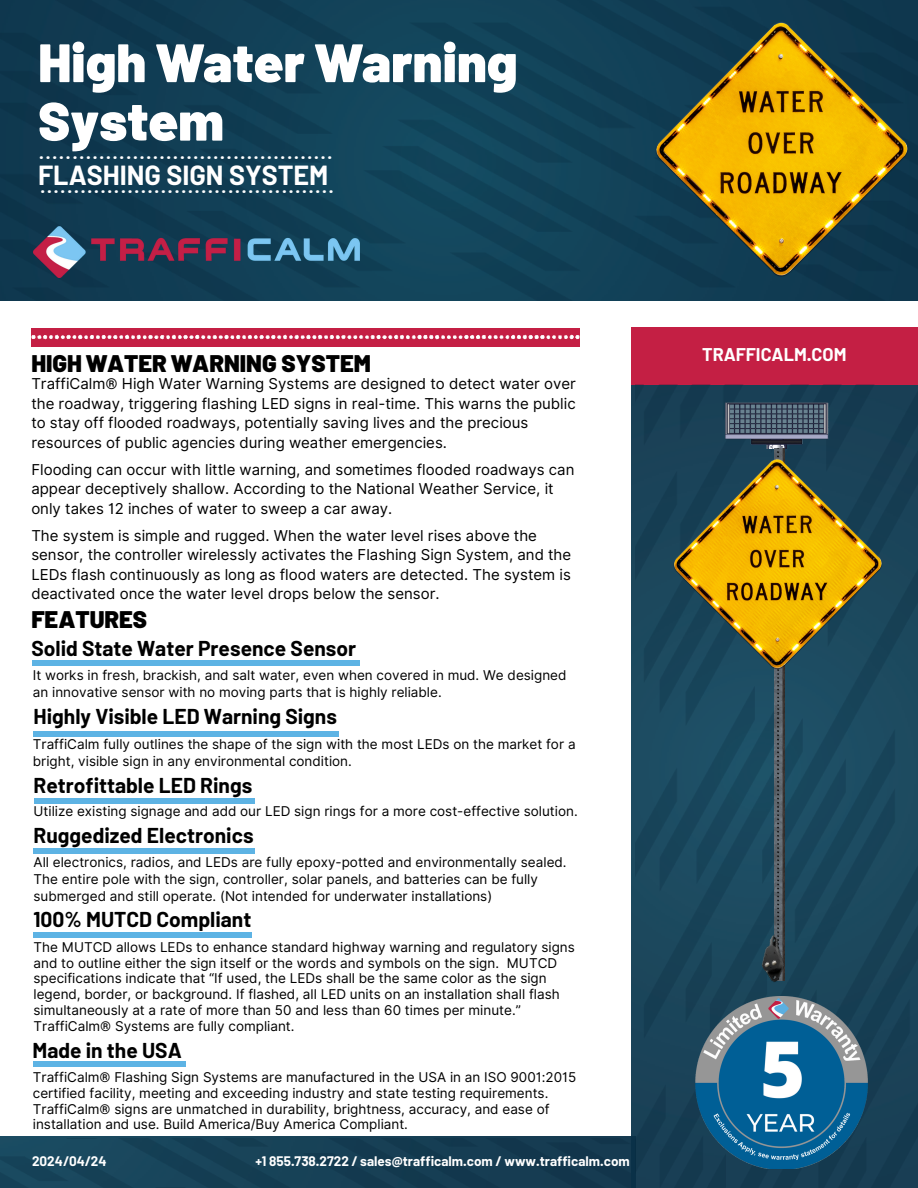
<style>
.page{position:relative;width:918px;height:1188px;background:#fff}
.page>*{position:absolute;margin:0;border:0;box-sizing:border-box;transform-origin:0 0}
.t1{font:900 54px/58.5px "Barlow";color:#fff}
.t2{font:700 27px "Barlow";color:#fff}
.t3{font:25.5px "Canva Sans";color:#fff}
.t4{font:900 24px "Barlow";color:#000}
.t5{font:700 21px "Barlow";color:#000}
.t6{font:700 18px "Barlow";color:#fff}
.t7{font:15px/19.5px "Inter";color:#000}
.t8{font:13.5px/15.8px "Inter";color:#000}
.t9{font:700 13.5px "Barlow";color:#fff}
</style>
<div class="page">
<img style="left:0;top:0;width:918px;height:300px">
<img style="left:0;top:1137px;width:635px;height:51px">
<div style="left:631px;top:327px;width:287px;height:58px;background:#c41f44"></div>
<div style="left:31px;top:328px;width:549px;height:19px;background:#c41f44"></div>
<svg style="left:31px;top:335px;width:548px;height:4px"></svg>
<div style="left:32px;top:661px;width:328px;height:5px;background:#5db3e4"></div>
<div style="left:33px;top:732px;width:305px;height:5px;background:#5db3e4"></div>
<div style="left:34px;top:849px;width:221px;height:5px;background:#5db3e4"></div>
<div style="left:34px;top:932px;width:218px;height:5px;background:#5db3e4"></div>
<div style="left:34px;top:798px;width:221px;height:5px;background:#5db3e4"></div>
<div style="left:34px;top:1061px;width:152px;height:5px;background:#5db3e4"></div>
<img style="left:0;top:1139px;width:631px;height:49px">
<img style="left:635px;top:385px;width:283px;height:803px">
<img style="left:641px;top:996px;width:251px;height:173px">
<img style="left:716px;top:387px;width:123px;height:61px">
<img style="left:653px;top:14px;width:259px;height:267px">
<img style="left:774px;top:449px;width:10px;height:479px">
<img style="left:670px;top:452px;width:214px;height:220px">
<img style="left:751px;top:928px;width:56px;height:56px">
<img style="left:34px;top:227px;width:326px;height:50px">
<p class="t1" style="left:38px;top:31px;width:481px">High Water Warning<br>System</p>
<p class="t3" style="left:38px;top:132px;width:297px">............................................</p>
<h4 class="t3" style="left:40px;top:166px;width:297px">............................................</h4>
<p class="t2" style="left:38px;top:158px;width:292px">FLASHING SIGN SYSTEM</p>
<p class="t4" style="left:31px;top:348px;width:341px">HIGH WATER WARNING SYSTEM</p>
<p class="t6" style="left:702px;top:343px;width:146px">TRAFFICALM.COM</p>
<h5 class="t7" style="left:31px;top:374px;width:546px">TraffiCalm® High Water Warning Systems are designed to detect water over the roadway, triggering flashing LED signs in real-time. This warns the public to stay off flooded roadways, potentially saving lives and the precious resources of public agencies during weather emergencies.</h5>
<p class="t7" style="left:31px;top:459px;width:545px">Flooding can occur with little warning, and sometimes flooded roadways can appear deceptively shallow. According to the National Weather Service, it only takes 12 inches of water to sweep a car away.</p>
<p class="t7" style="left:31px;top:525px;width:541px">The system is simple and rugged. When the water level rises above the sensor, the controller wirelessly activates the Flashing Sign System, and the LEDs flash continuously as long as flood waters are detected. The system is deactivated once the water level drops below the sensor.</p>
<p class="t4" style="left:31px;top:604px;width:117px">FEATURES</p>
<p class="t5" style="left:31px;top:635px;width:326px">Solid State Water Presence Sensor</p>
<p class="t8" style="left:33px;top:667px;width:535px;line-height:16.8px">It works in fresh, brackish, and salt water, even when covered in mud. We designed an innovative sensor with no moving parts that is highly reliable.</p>
<h3 class="t5" style="left:34px;top:703px;width:305px">Highly Visible LED Warning Signs</h3>
<p class="t8" style="left:33px;top:736px;width:544px;line-height:16.8px">TraffiCalm fully outlines the shape of the sign with the most LEDs on the market for a bright, visible sign in any environmental condition.</p>
<h4 class="t5" style="left:34px;top:772px;width:220px">Retrofittable LED Rings</h4>
<p class="t8" style="left:34px;top:803px;width:546px">Utilize existing signage and add our LED sign rings for a more cost-effective solution.</p>
<h4 class="t5" style="left:34px;top:822px;width:222px">Ruggedized Electronics</h4>
<p class="t8" style="left:34px;top:854px;width:535px;line-height:16.8px">All electronics, radios, and LEDs are fully epoxy-potted and environmentally sealed.<br>The entire pole with the sign, controller, solar panels, and batteries can be fully submerged and still operate. (Not intended for underwater installations)</p>
<h3 class="t5" style="left:34px;top:906px;width:219px">100% MUTCD Compliant</h3>
<p class="t8" style="left:34px;top:939px;width:543px">The MUTCD allows LEDs to enhance standard highway warning and regulatory signs and to outline either the sign itself or the words and symbols on the sign. MUTCD specifications indicate that “If used, the LEDs shall be the same color as the sign legend, border, or background. If flashed, all LED units on an installation shall flash simultaneously at a rate of more than 50 and less than 60 times per minute.” TraffiCalm® Systems are fully compliant.</p>
<p class="t5" style="left:32px;top:1037px;width:151px">Made in the USA</p>
<h4 class="t8" style="left:33px;top:1069px;width:545px">TraffiCalm® Flashing Sign Systems are manufactured in the USA in an ISO 9001:2015 certified facility, meeting and exceeding industry and state testing requirements.<br>TraffiCalm® signs are unmatched in durability, brightness, accuracy, and ease of installation and use. Build America/Buy America Compliant.</h4>
<p class="t9" style="left:32px;top:1152px;width:76px">2024/04/24</p>
<p class="t9" style="left:255px;top:1152px;width:376px">+1 855.738.2722 / sales@trafficalm.com / www.trafficalm.com</p>
</div>
